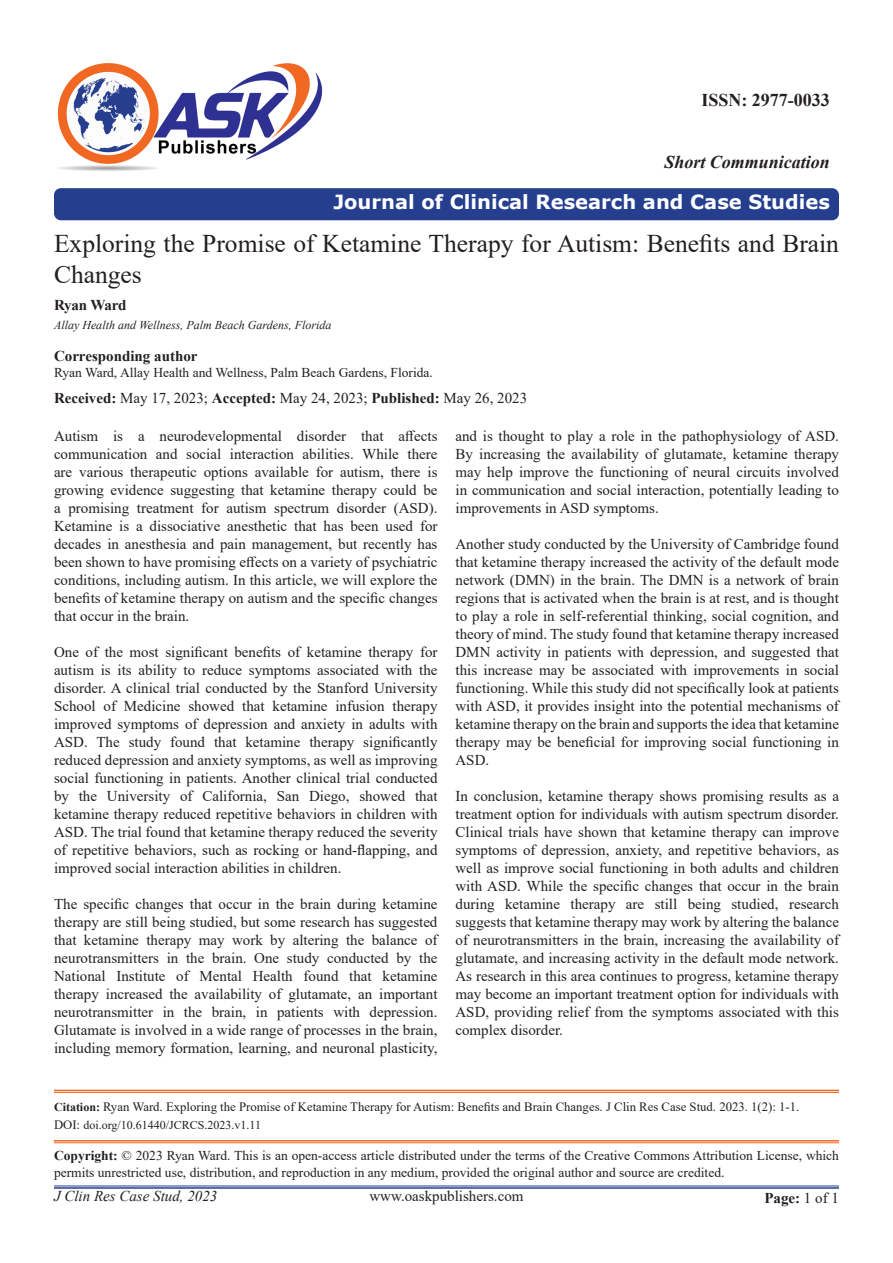
<style>
.page{position:relative;width:893px;height:1263px;background:#fff}
.page>*{position:absolute;margin:0;border:0;box-sizing:border-box;transform-origin:0 0}
.t1{font:25.5px/30.6px "Times New Roman";color:#231f20}
.t2{font:700 19.5px "Verdana";color:#fff}
.t3{font:italic 700 18px "Times New Roman";color:#231f20}
.t4{font:700 18px "Times New Roman";color:#231f20}
.t5{font:15px/18px "Times New Roman";color:#231f20;text-align:justify}
.t6{font:700 15px "Times New Roman";color:#231f20}
.t7{font:italic 15px "Times New Roman";color:#231f20}
.t8{font:13.5px/16.5px "Times New Roman";color:#231f20}
.t9{font:12.75px "Times New Roman";color:#231f20}
.t10{font:italic 12px "Times New Roman";color:#231f20}
.t11{font:12px "Times New Roman";color:#231f20}
.s1{font-weight:700}
.s2{font-weight:700;font-size:12px}
.s3{font-size:12.75px}
.s4{font-weight:400}
</style>
<div class="page">
<hr style="left:54px;top:1186px;width:785px;height:1px;background:#24418f">
<hr style="left:54px;top:1187px;width:785px;height:2px;background:#24418f">
<div style="left:54px;top:188px;width:785px;height:32px;background:#253f8e;border-radius:7px"></div>
<hr style="left:54px;top:1090px;width:785px;height:1px;background:#f06822">
<hr style="left:54px;top:1092px;width:785px;height:1px;background:#f06822">
<img style="left:57px;top:63px;width:266px;height:108px">
<hr style="left:54px;top:1140px;width:785px;height:1px;background:#f06822">
<hr style="left:54px;top:1142px;width:785px;height:1px;background:#f06822">
<p class="t4" style="left:701px;top:87px;width:130px">ISSN: 2977-0033</p>
<p class="t3" style="left:664px;top:150px;width:167px">Short Communication</p>
<p class="t2" style="left:333px;top:188px;width:498px">Journal of Clinical Research and Case Studies</p>
<p class="t1" style="left:54px;top:227px;width:786px">Exploring the Promise of Ketamine Therapy for Autism: Benefits and Brain<br>Changes</p>
<p class="t6" style="left:54px;top:294px;width:74px">Ryan Ward</p>
<p class="t10" style="left:54px;top:317px;width:279px">Allay Health and Wellness, Palm Beach Gardens, Florida</p>
<p class="t6" style="left:54px;top:345px;width:145px">Corresponding author</p>
<p class="t8" style="left:54px;top:364px;width:380px">Ryan Ward, Allay Health and Wellness, Palm Beach Gardens, Florida.</p>
<p class="t5" style="left:54px;top:389px;width:475px"><span class="s1">Received:</span> May 17, 2023; <span class="s1">Accepted:</span> May 24, 2023; <span class="s1">Published:</span> May 26, 2023</p>
<p class="t5" style="left:54px;top:426px;width:385px">Autism is a neurodevelopmental disorder that affects communication and social interaction abilities. While there are various therapeutic options available for autism, there is growing evidence suggesting that ketamine therapy could be a promising treatment for autism spectrum disorder (ASD).<br>Ketamine is a dissociative anesthetic that has been used for decades in anesthesia and pain management, but recently has been shown to have promising effects on a variety of psychiatric conditions, including autism. In this article, we will explore the benefits of ketamine therapy on autism and the specific changes that occur in the brain.</p>
<p class="t5" style="left:54px;top:642px;width:385px">One of the most significant benefits of ketamine therapy for autism is its ability to reduce symptoms associated with the disorder. A clinical trial conducted by the Stanford University School of Medicine showed that ketamine infusion therapy improved symptoms of depression and anxiety in adults with ASD. The study found that ketamine therapy significantly reduced depression and anxiety symptoms, as well as improving social functioning in patients. Another clinical trial conducted by the University of California, San Diego, showed that ketamine therapy reduced repetitive behaviors in children with ASD. The trial found that ketamine therapy reduced the severity of repetitive behaviors, such as rocking or hand-flapping, and improved social interaction abilities in children.</p>
<p class="t5" style="left:54px;top:894px;width:385px">The specific changes that occur in the brain during ketamine therapy are still being studied, but some research has suggested that ketamine therapy may work by altering the balance of neurotransmitters in the brain. One study conducted by the National Institute of Mental Health found that ketamine therapy increased the availability of glutamate, an important neurotransmitter in the brain, in patients with depression.<br>Glutamate is involved in a wide range of processes in the brain, including memory formation, learning, and neuronal plasticity,</p>
<p class="t5" style="left:455px;top:426px;width:385px">and is thought to play a role in the pathophysiology of ASD.<br>By increasing the availability of glutamate, ketamine therapy may help improve the functioning of neural circuits involved in communication and social interaction, potentially leading to improvements in ASD symptoms.</p>
<p class="t5" style="left:455px;top:534px;width:385px">Another study conducted by the University of Cambridge found that ketamine therapy increased the activity of the default mode network (DMN) in the brain. The DMN is a network of brain regions that is activated when the brain is at rest, and is thought to play a role in self-referential thinking, social cognition, and theory of mind. The study found that ketamine therapy increased DMN activity in patients with depression, and suggested that this increase may be associated with improvements in social functioning. While this study did not specifically look at patients with ASD, it provides insight into the potential mechanisms of ketamine therapy on the brain and supports the idea that ketamine therapy may be beneficial for improving social functioning in ASD.</p>
<p class="t5" style="left:455px;top:786px;width:385px">In conclusion, ketamine therapy shows promising results as a treatment option for individuals with autism spectrum disorder.<br>Clinical trials have shown that ketamine therapy can improve symptoms of depression, anxiety, and repetitive behaviors, as well as improve social functioning in both adults and children with ASD. While the specific changes that occur in the brain during ketamine therapy are still being studied, research suggests that ketamine therapy may work by altering the balance of neurotransmitters in the brain, increasing the availability of glutamate, and increasing activity in the default mode network.<br>As research in this area continues to progress, ketamine therapy may become an important treatment option for individuals with ASD, providing relief from the symptoms associated with this complex disorder.</p>
<p class="t9" style="left:54px;top:1097px;width:747px"><span class="s2">Citation:</span> Ryan Ward. Exploring the Promise of Ketamine Therapy for Autism: Benefits and Brain Changes. J Clin Res Case Stud. 2023. 1(2): 1-1.</p>
<p class="t11" style="left:54px;top:1116px;width:209px"><span class="s3">DOI:</span> doi.org/10.61440/JCRCS.2023.v1.11</p>
<p class="t8" style="left:54px;top:1147px;width:786px"><span class="s1">Copyright:</span> © 2023 Ryan Ward. This is an open-access article distributed under the terms of the Creative Commons Attribution License, which permits unrestricted use, distribution, and reproduction in any medium, provided the original author and source are credited.</p>
<p class="t7" style="left:54px;top:1186px;width:165px">J Clin Res Case Stud, 2023</p>
<p class="t5" style="left:369px;top:1187px;width:156px">www.oaskpublishers.com</p>
<p class="t6" style="left:764px;top:1187px;width:76px">Page: <span class="s4">1 of 1</span></p>
</div>
